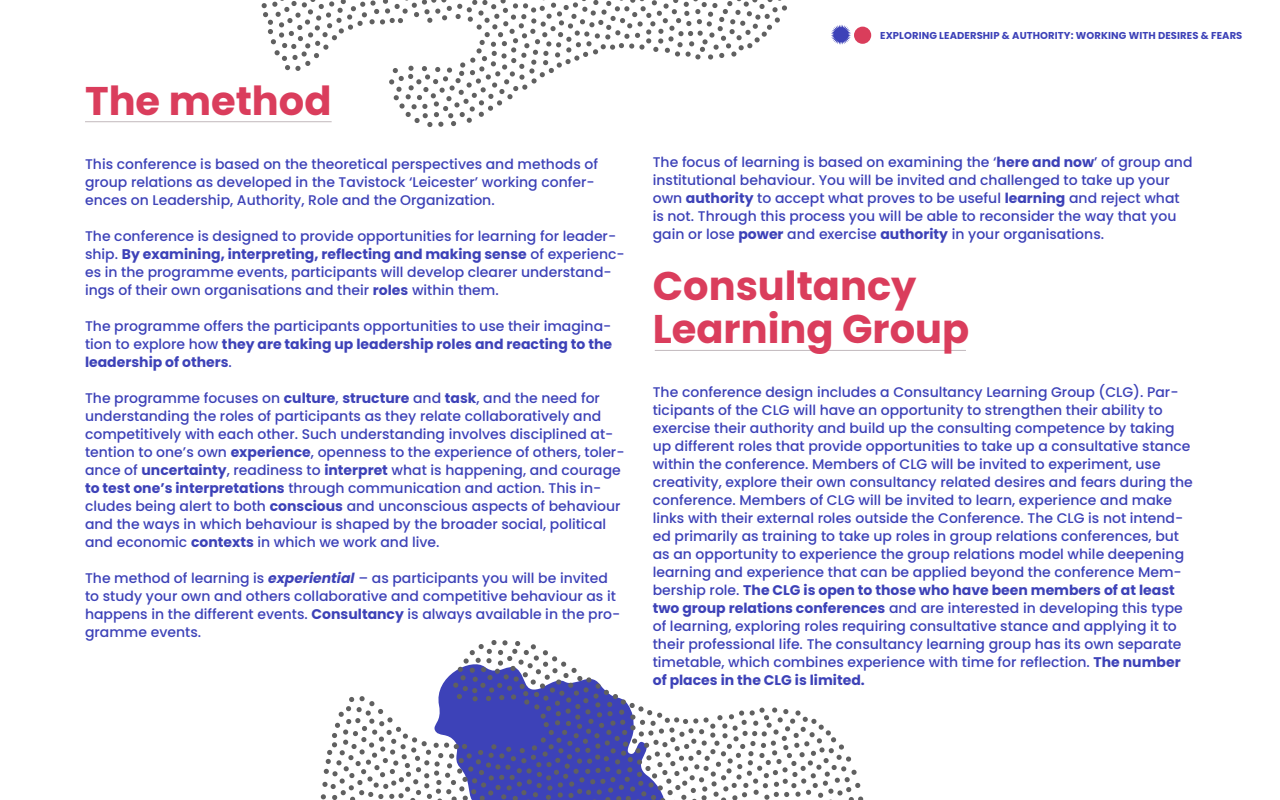
<style>
.page{position:relative;width:1280px;height:800px;background:#fff}
.page>*{position:absolute;margin:0;border:0;box-sizing:border-box;transform-origin:0 0}
.t1{font:700 40px/43px "Poppins";color:#da3d5c}
.t2{font:500 14px/18px "Poppins";color:#3d42b8}
.t3{font:700 10px "Poppins";letter-spacing:.01em;color:#3d42b8}
.s1{font-weight:700}
.s2{font-weight:700;font-style:italic}
</style>
<div class="page">
<hr style="left:655px;top:350px;width:311px;height:1px;background:#c2b9bd">
<div style="left:854px;top:27px;width:17px;height:17px;background:#da3d5b;border-radius:50%"></div>
<svg style="left:321px;top:640px;width:542px;height:160px"></svg>
<svg style="left:261px;top:0;width:526px;height:127px"></svg>
<svg style="left:831px;top:25px;width:20px;height:20px"></svg>
<hr style="left:85px;top:121px;width:247px;height:1px;background:#c2b9bd">
<h1 class="t1" style="left:85px;top:80px;width:248px">The method</h1>
<p class="t2" style="left:85px;top:155px;width:515px">This conference is based on the theoretical perspectives and methods of group relations as developed in the Tavistock ‘Leicester’ working confer&shy;ences on Leadership, Authority, Role and the Organization.</p>
<p class="t2" style="left:85px;top:227px;width:541px">The conference is designed to provide opportunities for learning for leader&shy;ship. <span class="s1">By examining, interpreting, reflecting and making sense</span> of experienc&shy;es in the programme events, participants will develop clearer understand&shy;ings of their own organisations and their <span class="s1">roles</span> within them.</p>
<p class="t2" style="left:85px;top:317px;width:529px;text-align:justify">The programme offers the participants opportunities to use their imagina&shy;tion to explore how <span class="s1">they are taking up leadership roles and reacting to the leadership of others</span>.</p>
<p class="t2" style="left:85px;top:389px;width:541px">The programme focuses on <span class="s1">culture</span>, <span class="s1">structure</span> and <span class="s1">task</span>, and the need for understanding the roles of participants as they relate collaboratively and competitively with each other. Such understanding involves disciplined at&shy;tention to one’s own <span class="s1">experience</span>, openness to the experience of others, toler&shy;ance of <span class="s1">uncertainty</span>, readiness to <span class="s1">interpret</span> what is happening, and courage <span class="s1">to test one’s interpretations</span> through communication and action. This in&shy;cludes being alert to both <span class="s1">conscious</span> and unconscious aspects of behaviour and the ways in which behaviour is shaped by the broader social, political and economic <span class="s1">contexts</span> in which we work and live.</p>
<p class="t2" style="left:85px;top:569px;width:537px">The method of learning is <span class="s2">experiential</span> – as participants you will be invited to study your own and others collaborative and competitive behaviour as it happens in the different events. <span class="s1">Consultancy</span> is always available in the pro&shy;gramme events.</p>
<p class="t3" style="left:880px;top:30px;width:364px">EXPLORING LEADERSHIP &amp; AUTHORITY: WORKING WITH DESIRES &amp; FEARS</p>
<p class="t2" style="left:653px;top:153px;width:541px">The focus of learning is based on examining the ‘<span class="s1">here and now</span>’ of group and institutional behaviour. You will be invited and challenged to take up your own <span class="s1">authority</span> to accept what proves to be useful <span class="s1">learning</span> and reject what is not. Through this process you will be able to reconsider the way that you gain or lose <span class="s1">power</span> and exercise <span class="s1">authority</span> in your organisations.</p>
<h1 class="t1" style="left:653px;top:264px;width:318px">Consultancy<br>Learning Group</h1>
<p class="t2" style="left:653px;top:383px;width:541px">The conference design includes a Consultancy Learning Group (CLG). Par&shy;ticipants of the CLG will have an opportunity to strengthen their ability to exercise their authority and build up the consulting competence by taking up different roles that provide opportunities to take up a consultative stance within the conference. Members of CLG will be invited to experiment, use creativity, explore their own consultancy related desires and fears during the conference. Members of CLG will be invited to learn, experience and make links with their external roles outside the Conference. The CLG is not intend&shy;ed primarily as training to take up roles in group relations conferences, but as an opportunity to experience the group relations model while deepening learning and experience that can be applied beyond the conference Mem&shy;bership role. <span class="s1">The CLG is open to those who have been members of at least two group relations conferences</span> and are interested in developing this type of learning, exploring roles requiring consultative stance and applying it to their professional life. The consultancy learning group has its own separate timetable, which combines experience with time for reflection. <span class="s1">The number of places in the CLG is limited.</span></p>
</div>
